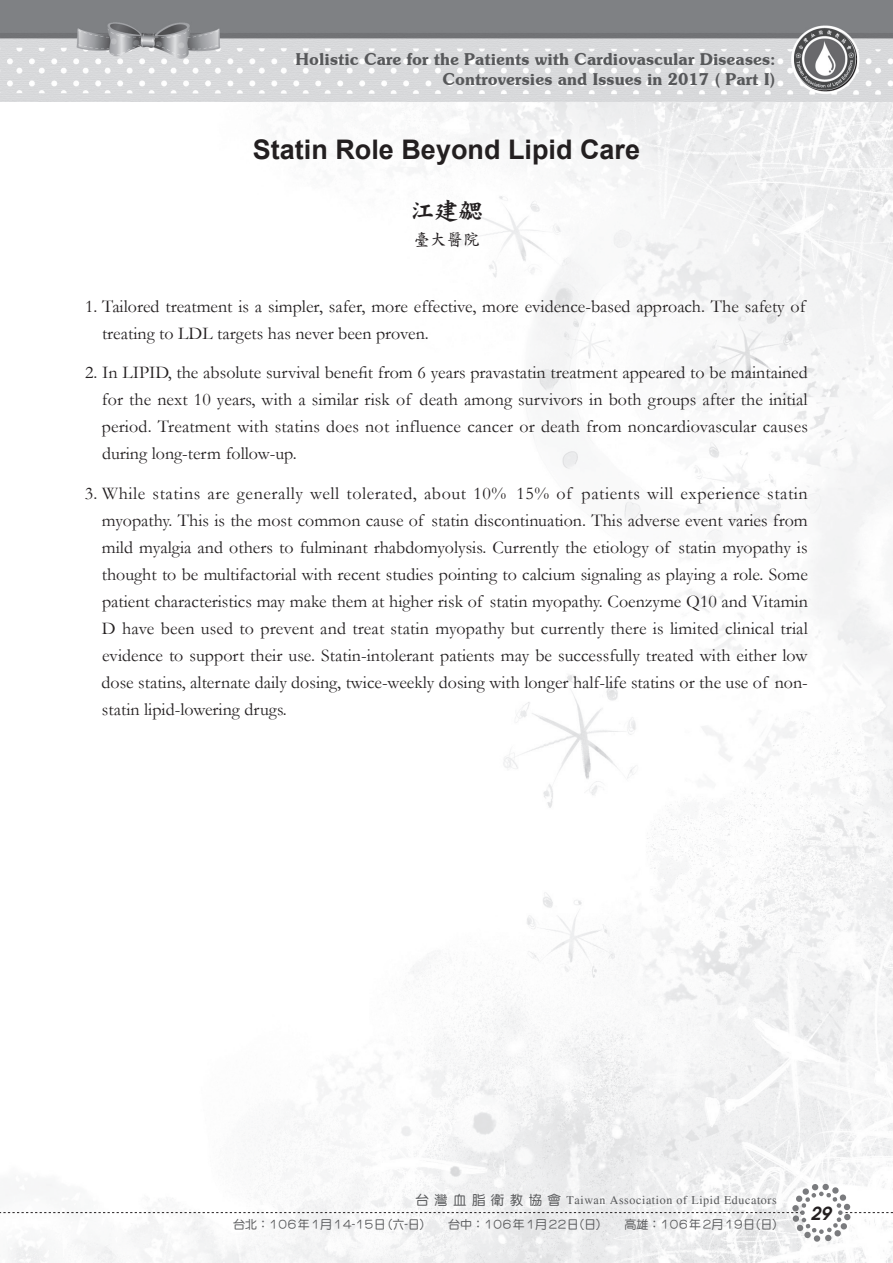
<style>
.page{position:relative;width:893px;height:1263px;background:#fff}
.page>*{position:absolute;margin:0;border:0;box-sizing:border-box;transform-origin:0 0}
.t1{font:700 27px "Arial";color:#231f20}
.t2{font:24px "DF Kai XB HK BF";color:#231f20}
.t3{font:18px/27px "Garamond";color:#231f20;text-align:justify}
.t4{font:italic 600 18px "Avant Garde";color:#231f20}
.t5{font:600 16.5px/19.8px "Souvenir IT Cby BT";color:#57585a;text-align:right}
.t6{font:700 16.5px "Zen Kai";color:#231f20}
.t7{font:12px "DF Yuan Md HKP BF";color:#57585a}
.t8{font:12px "Times";letter-spacing:.05em;color:#57585a}
.s1{font-family:"DF Yuan Md HKP BF";font-size:13.5px}
</style>
<div class="page">
<img style="left:8px;top:102px;width:885px;height:1161px">
<img style="left:0;top:0;width:893px;height:102px">
<div style="left:822px;top:1184px;width:7px;height:6px;background:#7a7b7e;border-radius:50%"></div>
<div style="left:814px;top:1235px;width:6px;height:7px;background:#7a7b7e;border-radius:50%"></div>
<div style="left:825px;top:1235px;width:7px;height:6px;background:#797a7c;border-radius:50%"></div>
<svg style="left:812px;top:1184px;width:7px;height:7px"></svg>
<svg style="left:0;top:1187px;width:893px;height:51px"></svg>
<p class="t5" style="left:296px;top:49px;width:482px">Holistic Care for the Patients with Cardiovascular Diseases:<br>Controversies and Issues in 2017 ( Part I)</p>
<h1 class="t1" style="left:253px;top:132px;width:389px">Statin Role Beyond Lipid Care</h1>
<h2 class="t2" style="left:410px;top:199px;width:73px">江建勰</h2>
<p class="t6" style="left:413px;top:231px;width:67px">臺大醫院</p>
<p class="t3" style="left:102px;top:292px;width:705px;text-indent:-17px">1. Tailored treatment is a simpler, safer, more effective, more evidence-based approach. The safety of treating to LDL targets has never been proven.</p>
<p class="t3" style="left:102px;top:359px;width:708px;text-indent:-17px">2. In LIPID, the absolute survival benefit from 6 years pravastatin treatment appeared to be maintained for the next 10 years, with a similar risk of death among survivors in both groups after the initial period. Treatment with statins does not influence cancer or death from noncardiovascular causes during long-term follow-up.</p>
<p class="t3" style="left:102px;top:479px;width:708px;text-indent:-17px">3. While statins are generally well tolerated, about 10% 15% of patients will experience statin myopathy. This is the most common cause of statin discontinuation. This adverse event varies from mild myalgia and others to fulminant rhabdomyolysis. Currently the etiology of statin myopathy is thought to be multifactorial with recent studies pointing to calcium signaling as playing a role. Some patient characteristics may make them at higher risk of statin myopathy. Coenzyme Q10 and Vitamin D have been used to prevent and treat statin myopathy but currently there is limited clinical trial evidence to support their use. Statin-intolerant patients may be successfully treated with either low dose statins, alternate daily dosing, twice-weekly dosing with longer half-life statins or the use of non&shy;statin lipid-lowering drugs.</p>
<p class="t8" style="left:415px;top:1193px;width:363px"><span class="s1">台灣血脂衛教協會</span> Taiwan Association of Lipid Educators</p>
<p class="t7" style="left:233px;top:1218px;width:545px">台北：106年1月14-15日 (六-日)　　台中：106年1月22日(日)　　高雄：106年2月19日(日)</p>
<p class="t4" style="left:811px;top:1201px;width:22px">29</p>
</div>
